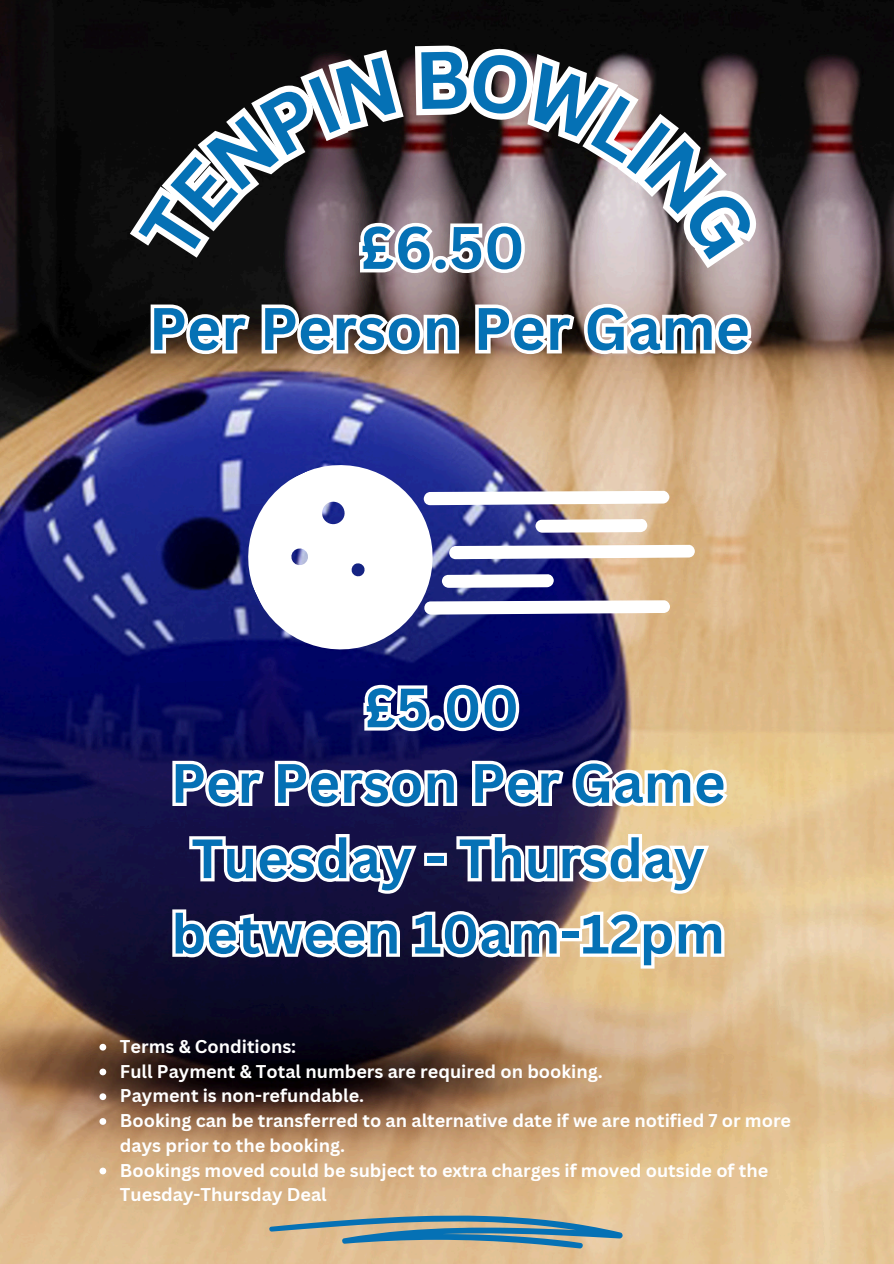
<style>
.page{position:relative;width:894px;height:1264px;background:#fff}
.page>*{position:absolute;margin:0;border:0;box-sizing:border-box;transform-origin:0 0}
.t1{font:700 58.5px/81px "Canva Sans";color:#0571b5;text-align:center}
.t2{font:700 54px/75.3px "Canva Sans";color:#0571b5;text-align:center}
.t3{font:700 18px/24.8px "Canva Sans";color:#fff}
</style>
<div class="page">
<img style="left:0;top:0;width:893px;height:1263px">
<svg style="left:268px;top:1215px;width:354px;height:33px;background:#889fa0"></svg>
<svg style="left:147px;top:298px;width:609px;height:62px"></svg>
<svg style="left:360px;top:680px;width:164px;height:56px"></svg>
<svg style="left:169px;top:755px;width:562px;height:56px"></svg>
<svg style="left:186px;top:830px;width:527px;height:68px"></svg>
<svg style="left:169px;top:906px;width:558px;height:65px"></svg>
<svg style="left:218px;top:434px;width:202px;height:246px"></svg>
<svg style="left:420px;top:399px;width:252px;height:109px;background:#b29a96"></svg>
<svg style="left:445px;top:453px;width:252px;height:198px;background:#c0a593"></svg>
<svg style="left:420px;top:508px;width:253px;height:198px;background:#574f7c"></svg>
<svg style="left:438px;top:478px;width:212px;height:150px"></svg>
<svg style="left:99px;top:1043px;width:7px;height:7px"></svg>
<svg style="left:99px;top:1068px;width:7px;height:7px"></svg>
<svg style="left:99px;top:1093px;width:7px;height:7px"></svg>
<svg style="left:99px;top:1118px;width:7px;height:6px"></svg>
<svg style="left:99px;top:1167px;width:7px;height:7px"></svg>
<svg style="left:121px;top:33px;width:657px;height:248px"></svg>
<p class="t1" style="left:149px;top:206px;width:602px">£6.50<br>Per Person Per Game</p>
<p class="t2" style="left:171px;top:668px;width:556px">£5.00<br>Per Person Per Game<br>Tuesday - Thursday between 10am-12pm</p>
<p class="t3" style="left:120px;top:1033px;width:672px">Terms &amp; Conditions:<br>Full Payment &amp; Total numbers are required on booking.<br>Payment is non-refundable.<br>Booking can be transferred to an alternative date if we are notified 7 or more days prior to the booking.<br>Bookings moved could be subject to extra charges if moved outside of the Tuesday-Thursday Deal</p>
</div>
